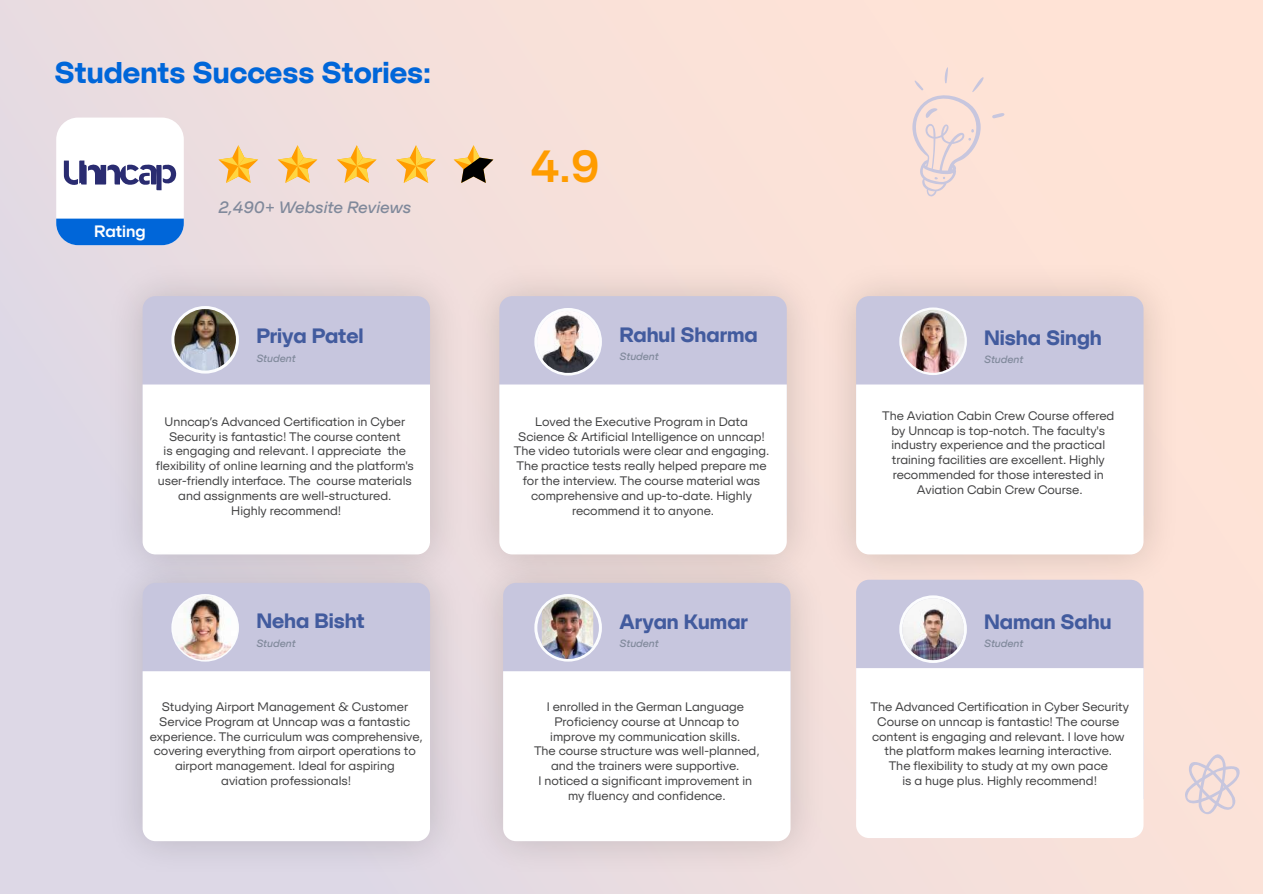
<style>
.page{position:relative;width:1263px;height:894px;background:#fff}
.page>*{position:absolute;margin:0;border:0;box-sizing:border-box;transform-origin:0 0}
.t1{font:45px "SFT Schrifted Sans TRIAL Var Var";color:#ff9c00}
.t2{font:30px "SFT Schrifted Sans TRIAL Var Var";color:#0066d9}
.t3{font:20.7px "SFT Schrifted Sans TRIAL Var Var";color:#425b9e}
.t4{font:16.5px "SFT Schrifted Sans TRIAL Var Var";color:#80899b}
.t5{font:16.5px "SFT Schrifted Sans TRIAL Var Var";color:#fff}
.t6{font:12.3px/14.9px "SFT Schrifted Sans TRIAL Var Var";color:#424243;text-align:center}
.t7{font:10.5px "SFT Schrifted Sans TRIAL Var Var";color:#80899b}
</style>
<div class="page">
<div style="left:0;top:0;width:1263px;height:894px;background:linear-gradient(to right,#e8dbe1,#ffe4d4)"></div>
<img style="left:93px;top:246px;width:357px;height:287px">
<div style="left:143px;top:296px;width:287px;height:88px;background:#c7c6de"></div>
<svg style="left:143px;top:384px;width:287px;height:149px"></svg>
<img style="left:450px;top:246px;width:356px;height:287px">
<div style="left:499px;top:296px;width:288px;height:88px;background:#c7c6de"></div>
<svg style="left:499px;top:384px;width:288px;height:149px"></svg>
<img style="left:806px;top:246px;width:387px;height:358px">
<div style="left:856px;top:296px;width:287px;height:88px;background:#c7c6de"></div>
<svg style="left:856px;top:384px;width:287px;height:170px"></svg>
<img style="left:93px;top:533px;width:360px;height:358px">
<div style="left:143px;top:583px;width:287px;height:88px;background:#c7c6de"></div>
<svg style="left:143px;top:671px;width:287px;height:170px"></svg>
<img style="left:453px;top:533px;width:387px;height:358px">
<div style="left:503px;top:583px;width:287px;height:88px;background:#c7c6de"></div>
<svg style="left:503px;top:671px;width:287px;height:170px"></svg>
<div style="left:856px;top:579px;width:287px;height:89px;background:#c7c6de"></div>
<svg style="left:856px;top:668px;width:287px;height:170px"></svg>
<div style="left:56px;top:118px;width:128px;height:127px;background:#fff;border-radius:22px"></div>
<svg style="left:64px;top:160px;width:112px;height:30px"></svg>
<svg style="left:56px;top:219px;width:128px;height:26px;background:#0e6dd9"></svg>
<svg style="left:218px;top:145px;width:40px;height:38px;background:#f4cc8c"></svg>
<svg style="left:278px;top:145px;width:39px;height:38px"></svg>
<svg style="left:337px;top:145px;width:40px;height:38px;background:#f6cd8b"></svg>
<svg style="left:396px;top:145px;width:40px;height:38px;background:#f7ce8a"></svg>
<svg style="left:454px;top:145px;width:39px;height:38px"></svg>
<svg style="left:992px;top:113px;width:12px;height:5px"></svg>
<svg style="left:912px;top:67px;width:72px;height:130px;background:#f4ddd8"></svg>
<svg style="left:1183px;top:749px;width:59px;height:71px;background:#eedbd9"></svg>
<img style="left:173px;top:307px;width:64px;height:65px;border-radius:32px">
<div style="left:171px;top:306px;width:68px;height:67px;border:3px solid #fbfcfe;border-radius:50%"></div>
<div style="left:899px;top:307px;width:68px;height:68px;border:3px solid #fbfcfe;border-radius:50%"></div>
<img style="left:901px;top:310px;width:63px;height:63px;border-radius:32px">
<div style="left:534px;top:308px;width:68px;height:67px;border:3px solid #fbfcfe;border-radius:50%"></div>
<img style="left:537px;top:311px;width:62px;height:62px;border-radius:31px">
<div style="left:899px;top:595px;width:68px;height:68px;border:3px solid #fbfcfe;border-radius:50%"></div>
<img style="left:902px;top:598px;width:62px;height:62px;border-radius:31px">
<div style="left:534px;top:594px;width:68px;height:67px;border:3px solid #fbfcfe;border-radius:50%"></div>
<img style="left:542px;top:596px;width:51px;height:63px">
<div style="left:171px;top:594px;width:68px;height:67px;border:3px solid #fbfcfe;border-radius:50%"></div>
<img style="left:173px;top:595px;width:64px;height:65px;border-radius:32px">
<h2 class="t2" style="left:54px;top:53px;width:378px">Students Success Stories:</h2>
<h3 class="t5" style="left:94px;top:220px;width:53px">Rating</h3>
<h3 class="t4" style="left:218px;top:197px;width:194px">2,490+ Website Reviews</h3>
<h3 class="t3" style="left:256px;top:323px;width:109px">Priya Patel</h3>
<p class="t7" style="left:256px;top:351px;width:41px">Student</p>
<p class="t6" style="left:156px;top:414px;width:260px">Unncap’s Advanced Certification in Cyber Security is fantastic! The course content<br>is engaging and relevant. I appreciate the flexibility of online learning and the platform's user-friendly interface. The course materials and assignments are well-structured.<br>Highly recommend!</p>
<h1 class="t1" style="left:531px;top:137px;width:70px">4.9</h1>
<h3 class="t3" style="left:619px;top:321px;width:140px">Rahul Sharma</h3>
<p class="t7" style="left:619px;top:349px;width:41px">Student</p>
<p class="t6" style="left:514px;top:414px;width:257px">Loved the Executive Program in Data Science &amp; Artificial Intelligence on unncap!<br>The video tutorials were clear and engaging.<br>The practice tests really helped prepare me for the interview. The course material was comprehensive and up-to-date. Highly recommend it to anyone.</p>
<h3 class="t3" style="left:984px;top:324px;width:119px">Nisha Singh</h3>
<p class="t7" style="left:984px;top:352px;width:41px">Student</p>
<p class="t6" style="left:882px;top:408px;width:234px">The Aviation Cabin Crew Course offered by Unncap is top-notch. The faculty's industry experience and the practical training facilities are excellent. Highly recommended for those interested in Aviation Cabin Crew Course.</p>
<h3 class="t3" style="left:256px;top:607px;width:110px">Neha Bisht</h3>
<h3 class="t3" style="left:619px;top:608px;width:130px">Aryan Kumar</h3>
<h3 class="t3" style="left:984px;top:608px;width:129px">Naman Sahu</h3>
<p class="t7" style="left:256px;top:636px;width:41px">Student</p>
<p class="t7" style="left:619px;top:636px;width:41px">Student</p>
<p class="t7" style="left:984px;top:636px;width:41px">Student</p>
<p class="t6" style="left:150px;top:699px;width:274px">Studying Airport Management &amp; Customer Service Program at Unncap was a fantastic experience. The curriculum was comprehensive, covering everything from airport operations to airport management. Ideal for aspiring<br>aviation professionals!</p>
<p class="t6" style="left:870px;top:699px;width:260px">The Advanced Certification in Cyber Security Course on unncap is fantastic! The course content is engaging and relevant. I love how the platform makes learning interactive.<br>The flexibility to study at my own pace<br>is a huge plus. Highly recommend!</p>
<p class="t6" style="left:534px;top:699px;width:227px">I enrolled in the German Language Proficiency course at Unncap to improve my communication skills.<br>The course structure was well-planned, and the trainers were supportive.<br>I noticed a significant improvement in my fluency and confidence.</p>
</div>
